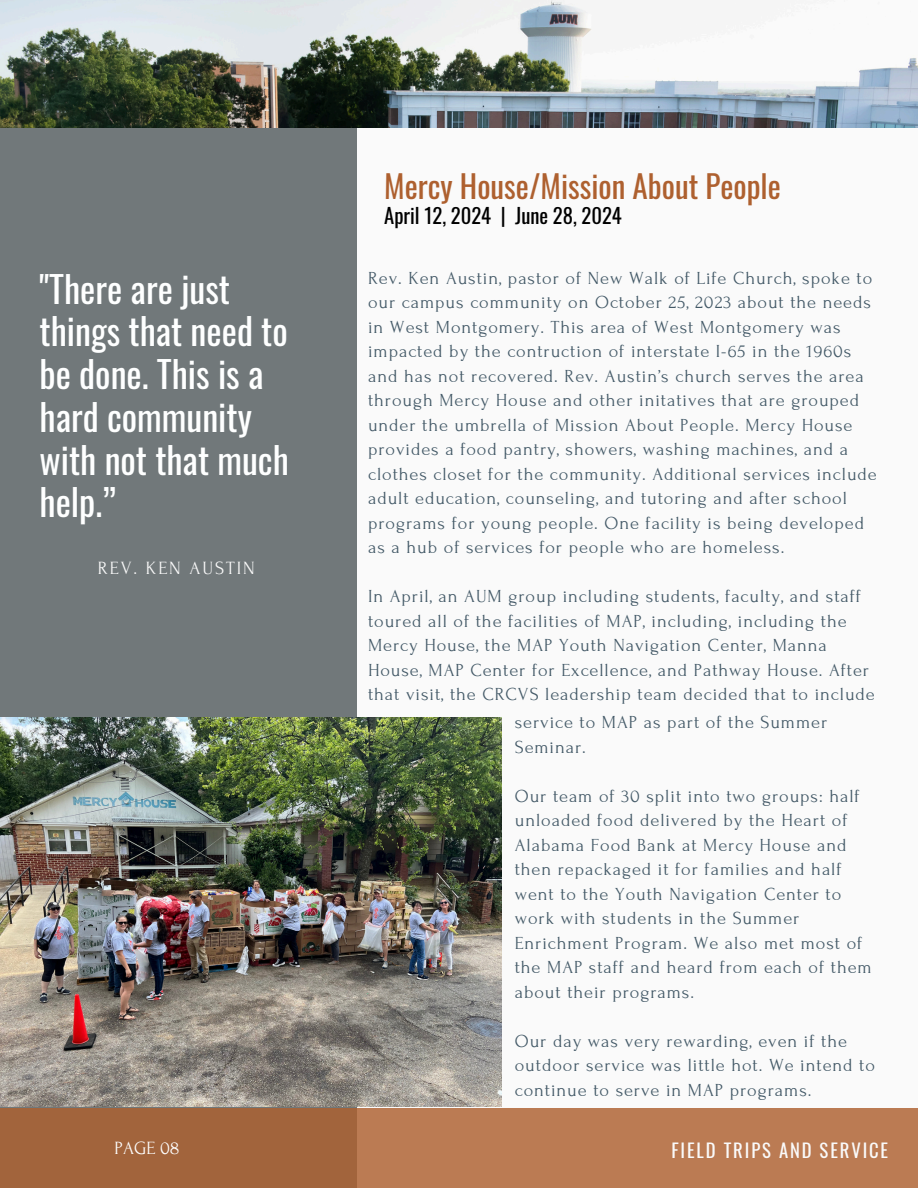
<style>
.page{position:relative;width:918px;height:1188px;background:#fafafa}
.page>*{position:absolute;margin:0;border:0;box-sizing:border-box;transform-origin:0 0}
.t1{font:36.15px/42.8px "Oswald";color:#feffff}
.t2{font:31.2px "Oswald";color:#ae602f}
.t3{font:20.55px "Oswald";color:#000}
.t4{font:18.75px "Oswald";letter-spacing:.1em;color:#fafafa}
.t5{font:18.75px "Forum";color:#fefefe}
.t6{font:18.6px "Forum";letter-spacing:.1em;color:#fafafa}
.t7{font:18.3px/24.5px "Forum";letter-spacing:.05em;color:#435967}
</style>
<div class="page">
<div style="left:0;top:104px;width:357px;height:1084px;background:#71787a"></div>
<div style="left:0;top:1108px;width:918px;height:80px;background:linear-gradient(to right,#9f623a,#c3825a)"></div>
<img style="left:0;top:0;width:918px;height:127px">
<img style="left:0;top:717px;width:502px;height:389px">
<h1 class="t1" style="left:40px;top:266px;width:251px">"There are just things that need to be done. This is a hard community with not that much help.”</h1>
<h3 class="t6" style="left:98px;top:558px;width:159px">REV. KEN AUSTIN</h3>
<p class="t2" style="left:384px;top:162px;width:398px">Mercy House/Mission About People</p>
<p class="t3" style="left:384px;top:199px;width:239px">April 12, 2024 | June 28, 2024</p>
<p class="t7" style="left:368px;top:266px;width:510px">Rev. Ken Austin, pastor of New Walk of Life Church, spoke to our campus community on October 25, 2023 about the needs in West Montgomery. This area of West Montgomery was impacted by the contruction of interstate I-65 in the 1960s and has not recovered. Rev. Austin’s church serves the area through Mercy House and other initatives that are grouped under the umbrella of Mission About People. Mercy House provides a food pantry, showers, washing machines, and a clothes closet for the community. Additional services include adult education, counseling, and tutoring and after school programs for young people. One facility is being developed as a hub of services for people who are homeless.</p>
<p class="t7" style="left:368px;top:585px;width:508px">In April, an AUM group including students, faculty, and staff toured all of the facilities of MAP, including, including the Mercy House, the MAP Youth Navigation Center, Manna House, MAP Center for Excellence, and Pathway House. After that visit, the CRCVS leadership team decided that to include</p>
<h3 class="t7" style="left:515px;top:710px;width:314px">service to MAP as part of the Summer<br>Seminar.</h3>
<h3 class="t7" style="left:515px;top:784px;width:358px">Our team of 30 split into two groups: half unloaded food delivered by the Heart of Alabama Food Bank at Mercy House and then repackaged it for families and half went to the Youth Navigation Center to work with students in the Summer Enrichment Program. We also met most of the MAP staff and heard from each of them about their programs.</h3>
<p class="t7" style="left:515px;top:1029px;width:362px">Our day was very rewarding, even if the outdoor service was little hot. We intend to continue to serve in MAP programs.</p>
<h2 class="t5" style="left:115px;top:1138px;width:66px">PAGE 08</h2>
<p class="t4" style="left:671px;top:1135px;width:218px">FIELD TRIPS AND SERVICE</p>
</div>
